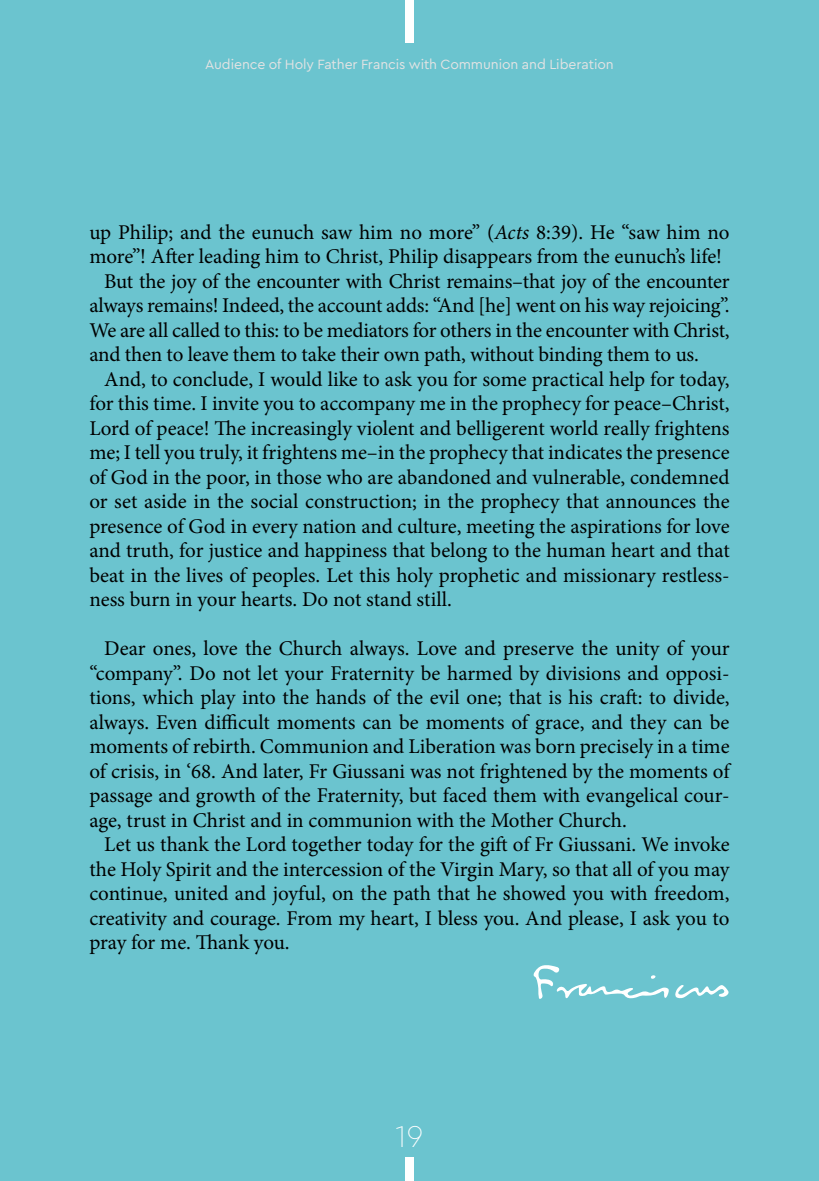
<style>
.page{position:relative;width:819px;height:1181px;background:#6bc4cf}
.page>*{position:absolute;margin:0;border:0;box-sizing:border-box;transform-origin:0 0}
.t1{font:100 31.5px "Cera Pro";color:#fff}
.t2{font:21px/24.5px "Minion Pro";letter-spacing:-.005em;color:#000;text-align:justify}
.t3{font:14px "Cera Pro";letter-spacing:-.005em;color:#e3e3e3}
.s1{font-style:italic}
</style>
<div class="page">
<div style="left:405px;top:1157px;width:8px;height:24px;background:#fff"></div>
<div style="left:405px;top:0;width:8px;height:43px;background:#fff"></div>
<svg style="left:675px;top:985px;width:54px;height:13px"></svg>
<svg style="left:533px;top:965px;width:136px;height:34px"></svg>
<p class="t3" style="left:205px;top:55px;width:410px">Audience of Holy Father Francis with Communion and Liberation</p>
<p class="t2" style="left:89px;top:220px;width:641px">up Philip; and the eunuch saw him no more” (<span class="s1">Acts</span> 8:39). He “saw him no</p>
<p class="t2" style="left:89px;top:244px;width:634px">more”! After leading him to Christ, Philip disappears from the eunuch’s life!</p>
<p class="t2" style="left:104px;top:269px;width:627px">But the joy of the encounter with Christ remains–that joy of the encounter</p>
<p class="t2" style="left:89px;top:293px;width:642px">always remains! Indeed, the account adds: “And [he] went on his way rejoicing”.</p>
<p class="t2" style="left:89px;top:318px;width:642px">We are all called to this: to be mediators for others in the encounter with Christ,</p>
<p class="t2" style="left:89px;top:342px;width:611px">and then to leave them to take their own path, without binding them to us.</p>
<p class="t2" style="left:104px;top:367px;width:627px">And, to conclude, I would like to ask you for some practical help for today,</p>
<p class="t2" style="left:89px;top:391px;width:642px">for this time. I invite you to accompany me in the prophecy for peace–Christ,</p>
<p class="t2" style="left:89px;top:416px;width:641px">Lord of peace! The increasingly violent and belligerent world really frightens</p>
<p class="t2" style="left:89px;top:440px;width:641px">me; I tell you truly, it frightens me–in the prophecy that indicates the presence</p>
<p class="t2" style="left:89px;top:465px;width:641px">of God in the poor, in those who are abandoned and vulnerable, condemned</p>
<p class="t2" style="left:89px;top:489px;width:641px">or set aside in the social construction; in the prophecy that announces the</p>
<p class="t2" style="left:89px;top:514px;width:641px">presence of God in every nation and culture, meeting the aspirations for love</p>
<p class="t2" style="left:89px;top:538px;width:642px">and truth, for justice and happiness that belong to the human heart and that</p>
<p class="t2" style="left:89px;top:563px;width:641px">beat in the lives of peoples. Let this holy prophetic and missionary restless-</p>
<p class="t2" style="left:89px;top:587px;width:364px">ness burn in your hearts. Do not stand still.</p>
<p class="t2" style="left:89px;top:636px;width:641px;text-indent:15px">Dear ones, love the Church always. Love and preserve the unity of your “company”. Do not let your Fraternity be harmed by divisions and opposi&shy;tions, which play into the hands of the evil one; that is his craft: to divide, always. Even difficult moments can be moments of grace, and they can be moments of rebirth. Communion and Liberation was born precisely in a time of crisis, in ‘68. And later, Fr Giussani was not frightened by the moments of passage and growth of the Fraternity, but faced them with evangelical cour&shy;age, trust in Christ and in communion with the Mother Church.</p>
<p class="t2" style="left:89px;top:832px;width:641px;text-indent:15px">Let us thank the Lord together today for the gift of Fr Giussani. We invoke the Holy Spirit and the intercession of the Virgin Mary, so that all of you may continue, united and joyful, on the path that he showed you with freedom, creativity and courage. From my heart, I bless you. And please, I ask you to pray for me. Thank you.</p>
<h1 class="t1" style="left:395px;top:1115px;width:30px">19</h1>
</div>
